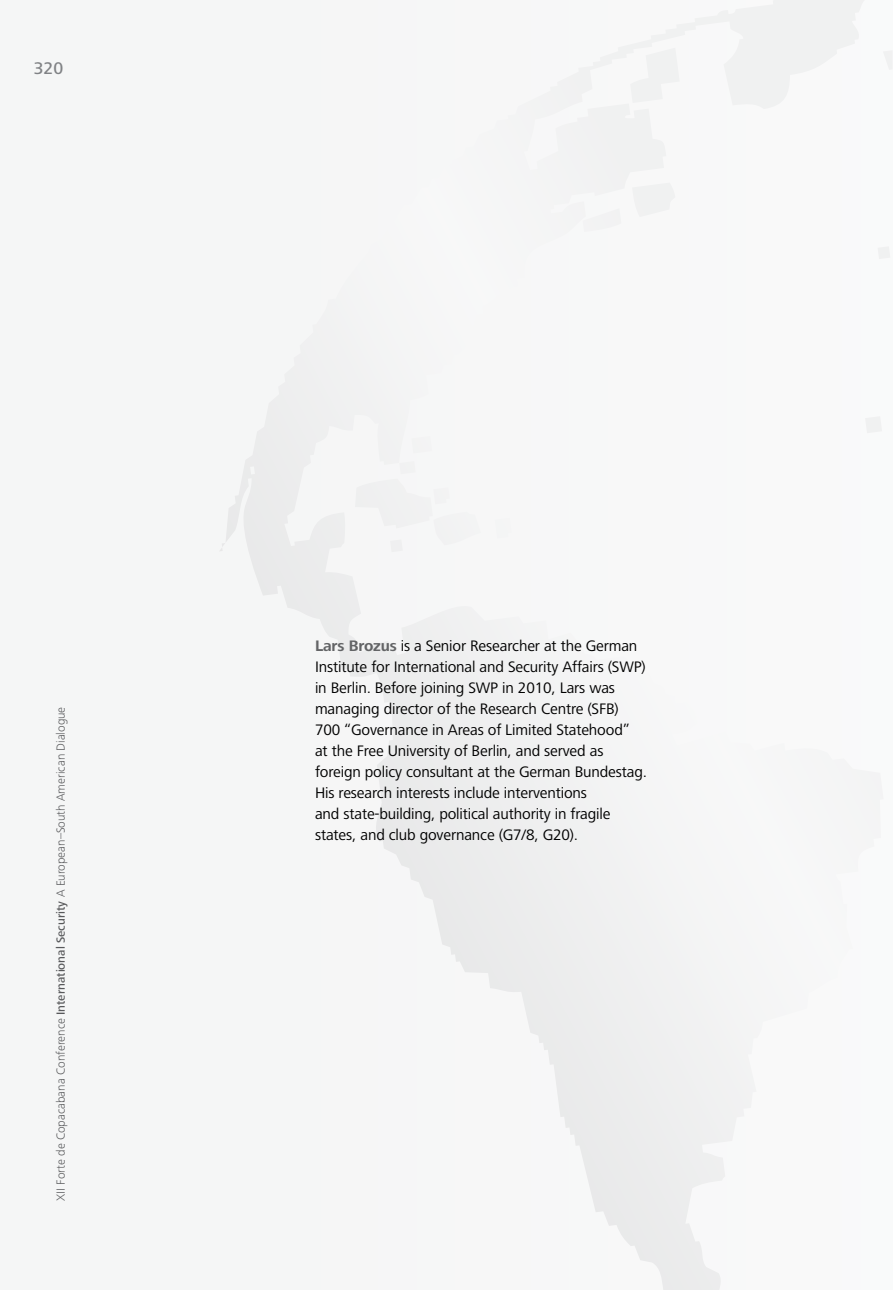
<style>
.page{position:relative;width:893px;height:1290px;background:#f5f6f6}
.page>*{position:absolute;margin:0;border:0;box-sizing:border-box;transform-origin:0 0}
.t1{font:500 17.5px "Frutiger Next LT";color:#808285}
.t2{font:15.75px/21px "Frutiger Next LT";letter-spacing:-.01em;color:#000}
.t3{font:300 12.25px "Frutiger Next LT";color:#58595b}
.s1{font-weight:500}
.s2{font-weight:700;color:#636466}
</style>
<div class="page">
<svg style="left:226px;top:448px;width:256px;height:428px"></svg>
<p class="t1" style="left:34px;top:59px;width:31px">320</p>
<p class="t3" style="left:54px;top:1200px;width:495px;rotate:-90deg">XII Forte de Copacabana Conference <span class="s1">International Security</span> A European–South American Dialogue</p>
<p class="t2" style="left:315px;top:635px;width:334px"><span class="s2">Lars Brozus</span> is a Senior Researcher at the German Institute for International and Security Affairs (SWP) in Berlin. Before joining SWP in 2010, Lars was managing director of the Research Centre (SFB)<br>700 “Governance in Areas of Limited Statehood”<br>at the Free University of Berlin, and served as foreign policy consultant at the German Bundestag.<br>His research interests include interventions<br>and state-building, political authority in fragile states, and club governance (G7/8, G20).</p>
</div>
